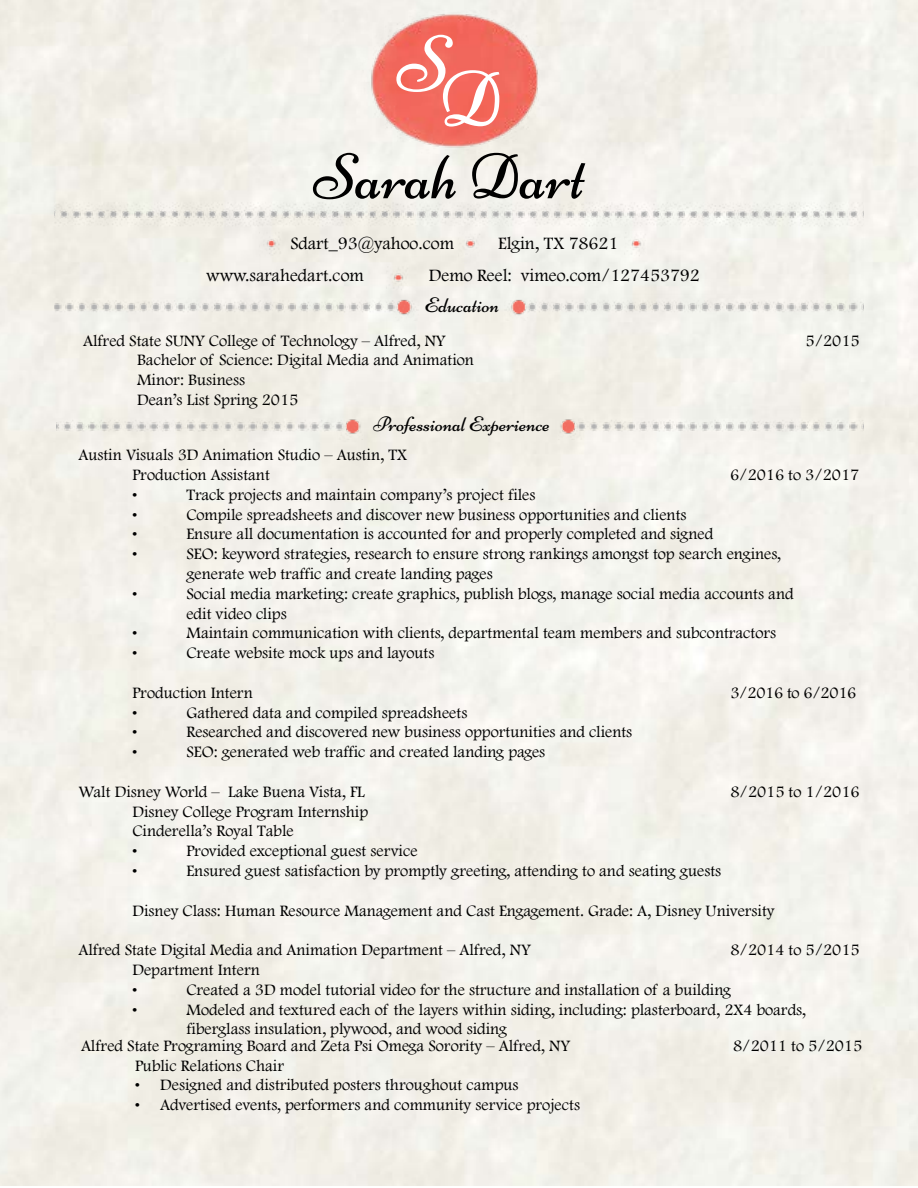
<style>
.page{position:relative;width:918px;height:1188px;background:#fff}
.page>*{position:absolute;margin:0;border:0;box-sizing:border-box;transform-origin:0 0}
.t1{font:79.5px "Niconne";color:#fff}
.t2{font:64.5px "Niconne";color:#000}
.t3{font:21px "Niconne";color:#000}
.t4{font:18px "Footlight MT Light";color:#000}
.t5{font:16.5px/19.8px "Footlight MT Light";color:#000}
</style>
<div class="page">
<img style="left:50px;top:0;width:775px;height:165px">
<img style="left:54px;top:181px;width:810px;height:98px">
<div style="left:459px;top:223px;width:83px;height:60px;background:#f2f0eb"></div>
<div style="left:624px;top:223px;width:132px;height:67px;background:#f3f2ed"></div>
<div style="left:260px;top:223px;width:91px;height:67px;background:#f1eee8"></div>
<div style="left:387px;top:256px;width:83px;height:72px;background:#f1efe9"></div>
<img style="left:494px;top:290px;width:370px;height:30px">
<img style="left:54px;top:290px;width:375px;height:30px">
<img style="left:56px;top:410px;width:341px;height:30px">
<img style="left:524px;top:410px;width:340px;height:30px">
<h1 class="t1" style="left:397px;top:35px;width:106px">SD</h1>
<h2 class="t2" style="left:314px;top:138px;width:273px">Sarah Dart</h2>
<p class="t4" style="left:290px;top:232px;width:165px">Sdart_93@yahoo.com</p>
<p class="t4" style="left:498px;top:232px;width:122px">Elgin, TX 78621</p>
<p class="t4" style="left:206px;top:264px;width:159px">www.sarahedart.com</p>
<p class="t4" style="left:429px;top:264px;width:272px">Demo Reel: vimeo.com/127453792</p>
<p class="t3" style="left:424px;top:293px;width:76px">Education</p>
<p class="t5" style="left:83px;top:330px;width:364px">Alfred State SUNY College of Technology – Alfred, NY</p>
<p class="t5" style="left:806px;top:330px;width:55px">5/2015</p>
<p class="t5" style="left:137px;top:350px;width:338px">Bachelor of Science: Digital Media and Animation<br>Minor: Business<br>Dean’s List Spring 2015</p>
<p class="t3" style="left:374px;top:411px;width:178px">Professional Experience</p>
<p class="t5" style="left:132px;top:445px;width:276px;text-indent:-54px">Austin Visuals 3D Animation Studio – Austin, TX<br>Production Assistant</p>
<p class="t5" style="left:730px;top:464px;width:131px">6/2016 to 3/2017</p>
<p class="t5" style="left:132px;top:484px;width:6px">•</p>
<p class="t5" style="left:186px;top:484px;width:351px">Track projects and maintain company’s project files</p>
<p class="t5" style="left:132px;top:504px;width:6px">•</p>
<p class="t5" style="left:186px;top:504px;width:502px">Compile spreadsheets and discover new business opportunities and clients</p>
<p class="t5" style="left:132px;top:524px;width:6px">•</p>
<p class="t5" style="left:186px;top:524px;width:528px">Ensure all documentation is accounted for and properly completed and signed</p>
<p class="t5" style="left:132px;top:544px;width:6px">•</p>
<p class="t5" style="left:186px;top:544px;width:596px">SEO: keyword strategies, research to ensure strong rankings amongst top search engines, generate web traffic and create landing pages</p>
<p class="t5" style="left:132px;top:583px;width:6px">•</p>
<p class="t5" style="left:186px;top:583px;width:609px">Social media marketing: create graphics, publish blogs, manage social media accounts and edit video clips</p>
<p class="t5" style="left:132px;top:623px;width:6px">•</p>
<p class="t5" style="left:186px;top:623px;width:591px">Maintain communication with clients, departmental team members and subcontractors</p>
<p class="t5" style="left:132px;top:643px;width:6px">•</p>
<p class="t5" style="left:186px;top:643px;width:250px">Create website mock ups and layouts</p>
<p class="t5" style="left:132px;top:682px;width:122px">Production Intern</p>
<p class="t5" style="left:730px;top:682px;width:128px">3/2016 to 6/2016</p>
<p class="t5" style="left:132px;top:702px;width:6px">•</p>
<p class="t5" style="left:186px;top:702px;width:282px">Gathered data and compiled spreadsheets</p>
<p class="t5" style="left:132px;top:722px;width:6px">•</p>
<p class="t5" style="left:186px;top:722px;width:447px">Researched and discovered new business opportunities and clients</p>
<p class="t5" style="left:132px;top:742px;width:6px">•</p>
<p class="t5" style="left:186px;top:742px;width:360px">SEO: generated web traffic and created landing pages</p>
<p class="t5" style="left:78px;top:781px;width:288px">Walt Disney World – Lake Buena Vista, FL</p>
<p class="t5" style="left:731px;top:781px;width:131px">8/2015 to 1/2016</p>
<p class="t5" style="left:132px;top:801px;width:237px">Disney College Program Internship<br>Cinderella’s Royal Table<br>•</p>
<p class="t5" style="left:186px;top:841px;width:233px">Provided exceptional guest service</p>
<p class="t5" style="left:132px;top:860px;width:6px">•</p>
<p class="t5" style="left:186px;top:860px;width:536px">Ensured guest satisfaction by promptly greeting, attending to and seating guests</p>
<p class="t5" style="left:132px;top:900px;width:644px">Disney Class: Human Resource Management and Cast Engagement. Grade: A, Disney University</p>
<p class="t5" style="left:78px;top:940px;width:454px">Alfred State Digital Media and Animation Department – Alfred, NY</p>
<p class="t5" style="left:731px;top:940px;width:131px">8/2014 to 5/2015</p>
<p class="t5" style="left:132px;top:959px;width:129px">Department Intern •</p>
<p class="t5" style="left:186px;top:979px;width:546px">Created a 3D model tutorial video for the structure and installation of a building</p>
<p class="t5" style="left:132px;top:999px;width:6px">•</p>
<p class="t5" style="left:186px;top:999px;width:621px">Modeled and textured each of the layers within siding, including: plasterboard, 2X4 boards, fiberglass insulation, plywood, and wood siding</p>
<p class="t5" style="left:81px;top:1035px;width:491px">Alfred State Programing Board and Zeta Psi Omega Sorority – Alfred, NY</p>
<p class="t5" style="left:733px;top:1035px;width:131px">8/2011 to 5/2015</p>
<p class="t5" style="left:135px;top:1055px;width:150px">Public Relations Chair</p>
<p class="t5" style="left:135px;top:1075px;width:385px">• Designed and distributed posters throughout campus</p>
<p class="t5" style="left:135px;top:1095px;width:447px">• Advertised events, performers and community service projects</p>
</div>
